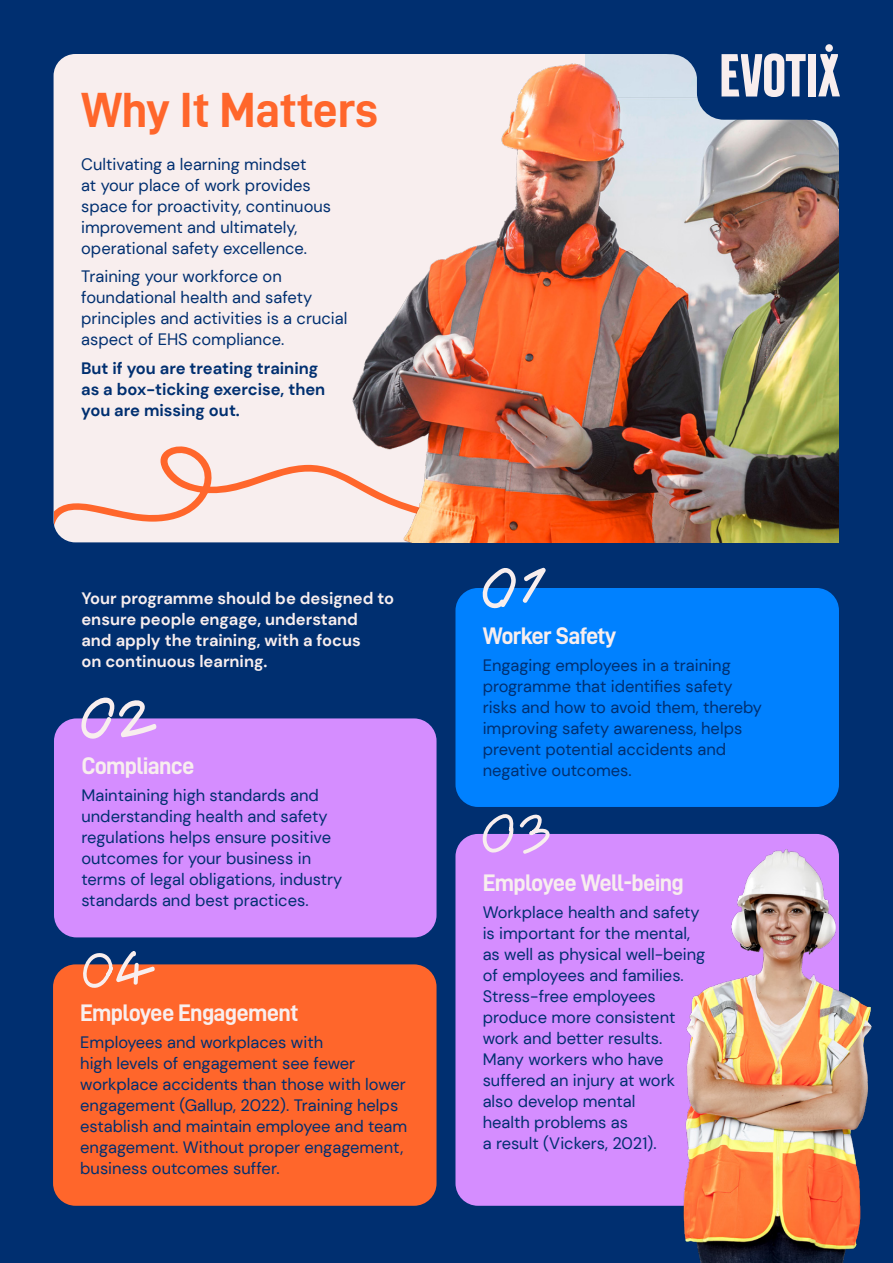
<style>
.page{position:relative;width:893px;height:1263px;background:#002f70}
.page>*{position:absolute;margin:0;border:0;box-sizing:border-box;transform-origin:0 0}
.t1{font:49.5px "D DIN Bold";letter-spacing:-.01em;color:#ff662b}
.t2{font:24px "D DIN Bold";letter-spacing:-.03em;color:#f8eeee}
.t3{font:16.5px/21px "DM Sans";color:#002f70}
.t4{font:700 16.5px/21px "DM Sans";color:#f8eeee}
.t5{font:700 16.5px/21px "DM Sans";color:#002f70}
</style>
<div class="page">
<div style="left:54px;top:54px;width:785px;height:488px;background:#f8eeee;border-radius:22px"></div>
<svg style="left:54px;top:446px;width:293px;height:96px"></svg>
<img style="left:811px;top:150px;width:28px;height:392px">
<img style="left:347px;top:54px;width:464px;height:488px">
<svg style="left:666px;top:44px;width:174px;height:106px"></svg>
<div style="left:455px;top:588px;width:384px;height:219px;background:#0081ff;border-radius:22px"></div>
<svg style="left:482px;top:568px;width:34px;height:41px"></svg>
<svg style="left:522px;top:567px;width:24px;height:36px"></svg>
<div style="left:455px;top:834px;width:384px;height:372px;background:#d58dff;border-radius:22px"></div>
<div style="left:54px;top:718px;width:383px;height:219px;background:#d58dff;border-radius:22px"></div>
<svg style="left:81px;top:697px;width:77px;height:42px"></svg>
<svg style="left:482px;top:814px;width:68px;height:40px"></svg>
<div style="left:53px;top:964px;width:384px;height:242px;background:#ff662b;border-radius:22px"></div>
<svg style="left:82px;top:951px;width:74px;height:37px"></svg>
<img style="left:621px;top:834px;width:251px;height:429px">
<h1 class="t1" style="left:81px;top:82px;width:299px">Why It Matters</h1>
<p class="t3" style="left:81px;top:153px;width:251px">Cultivating a learning mindset<br>at your place of work provides space for proactivity, continuous improvement and ultimately, operational safety excellence.</p>
<p class="t3" style="left:81px;top:266px;width:268px">Training your workforce on foundational health and safety principles and activities is a crucial aspect of EHS compliance.</p>
<p class="t5" style="left:81px;top:357px;width:246px">But if you are treating training as a box-ticking exercise, then you are missing out.</p>
<p class="t4" style="left:81px;top:588px;width:314px">Your programme should be designed to ensure people engage, understand<br>and apply the training, with a focus<br>on continuous learning.</p>
<h2 class="t2" style="left:483px;top:622px;width:135px">Worker Safety</h2>
<p class="t3" style="left:483px;top:654px;width:281px">Engaging employees in a training programme that identifies safety risks and how to avoid them, thereby improving safety awareness, helps prevent potential accidents and</p>
<h2 class="t2" style="left:81px;top:752px;width:115px">Compliance</h2>
<p class="t3" style="left:483px;top:759px;width:151px">negative outcomes.</p>
<p class="t3" style="left:81px;top:785px;width:262px">Maintaining high standards and understanding health and safety regulations helps ensure positive outcomes for your business in terms of legal obligations, industry standards and best practices.</p>
<h2 class="t2" style="left:80px;top:1000px;width:220px">Employee Engagement</h2>
<p class="t3" style="left:80px;top:1032px;width:329px">Employees and workplaces with<br>high levels of engagement see fewer workplace accidents than those with lower engagement (Gallup, 2022). Training helps establish and maintain employee and team engagement. Without proper engagement, business outcomes suffer.</p>
<h2 class="t2" style="left:483px;top:869px;width:203px">Employee Well-being</h2>
<p class="t3" style="left:483px;top:902px;width:224px">Workplace health and safety is important for the mental, as well as physical well-being of employees and families.<br>Stress-free employees produce more consistent work and better results.<br>Many workers who have suffered an injury at work also develop mental<br>health problems as<br>a result (Vickers, 2021).</p>
</div>
